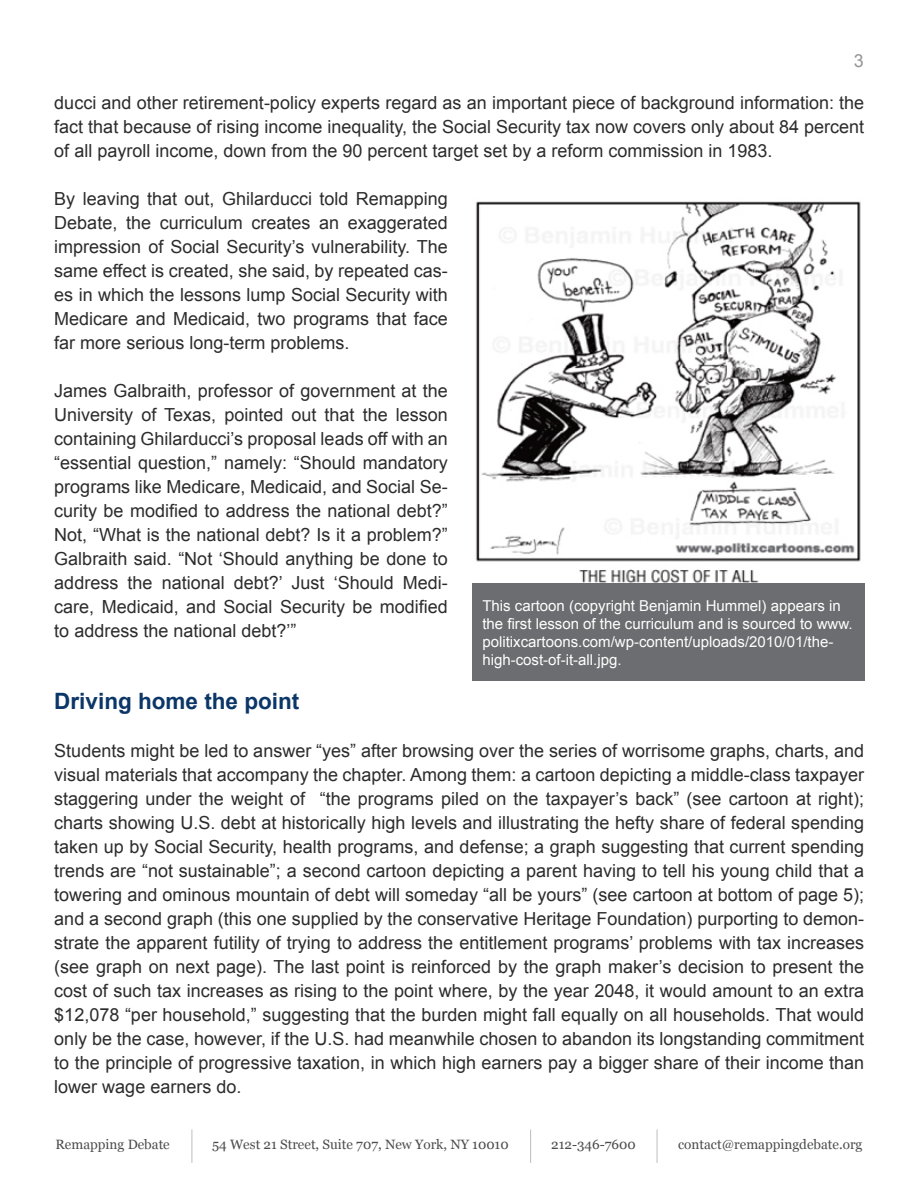
<style>
.page{position:relative;width:918px;height:1188px;background:#fff}
.page>*{position:absolute;margin:0;border:0;box-sizing:border-box;transform-origin:0 0}
.Body_Text{font:700 22.5px "Arial";color:#0b3668}
.Body_Text-2{font:18px/24px "Arial";color:#2b2c2b;text-align:justify}
.t1{font:18px "Arial";color:#939598}
.t2{font:15px/18px "Arial";color:#fff}
.t3{font:13.5px "Georgia";color:#4b4c4d}
</style>
<div class="page">
<hr style="left:192px;top:1130px;width:1px;height:33px;background:#bcbdc0">
<hr style="left:530px;top:1130px;width:1px;height:33px;background:#bcbdc0">
<hr style="left:657px;top:1130px;width:1px;height:33px;background:#bcbdc0">
<img style="left:472px;top:201px;width:392px;height:383px">
<div style="left:472px;top:584px;width:392px;height:97px;background:#6c6d70"></div>
<p class="t1" style="left:854px;top:49px;width:12px">3</p>
<p class="Body_Text-2" style="left:54px;top:90px;width:811px">ducci and other retirement-policy experts regard as an important piece of background information: the fact that because of rising income inequality, the Social Security tax now covers only about 84 percent of all payroll income, down from the 90 percent target set by a reform commission in 1983.</p>
<p class="Body_Text-2" style="left:54px;top:186px;width:395px">By leaving that out, Ghilarducci told Remapping Debate, the curriculum creates an exaggerated impression of Social Security’s vulnerability. The same effect is created, she said, by repeated cas&shy;es in which the lessons lump Social Security with Medicare and Medicaid, two programs that face far more serious long-term problems.</p>
<p class="Body_Text-2" style="left:54px;top:378px;width:395px">James Galbraith, professor of government at the University of Texas, pointed out that the lesson containing Ghilarducci’s proposal leads off with an “essential question,” namely: “Should mandatory programs like Medicare, Medicaid, and Social Se&shy;curity be modified to address the national debt?” Not, “What is the national debt? Is it a problem?” Galbraith said. “Not ‘Should anything be done to address the national debt?’ Just ‘Should Medi&shy;care, Medicaid, and Social Security be modified to address the national debt?’”</p>
<p class="t2" style="left:482px;top:597px;width:372px">This cartoon (copyright Benjamin Hummel) appears in the first lesson of the curriculum and is sourced to www. politixcartoons.com/wp-content/uploads/2010/01/the&shy;high-cost-of-it-all.jpg.</p>
<p class="Body_Text" style="left:54px;top:686px;width:247px">Driving home the point</p>
<p class="Body_Text-2" style="left:54px;top:738px;width:812px">Students might be led to answer “yes” after browsing over the series of worrisome graphs, charts, and visual materials that accompany the chapter. Among them: a cartoon depicting a middle-class taxpayer staggering under the weight of “the programs piled on the taxpayer’s back” (see cartoon at right); charts showing U.S. debt at historically high levels and illustrating the hefty share of federal spending taken up by Social Security, health programs, and defense; a graph suggesting that current spending trends are “not sustainable”; a second cartoon depicting a parent having to tell his young child that a towering and ominous mountain of debt will someday “all be yours” (see cartoon at bottom of page 5); and a second graph (this one supplied by the conservative Heritage Foundation) purporting to demon&shy;strate the apparent futility of trying to address the entitlement programs’ problems with tax increases (see graph on next page). The last point is reinforced by the graph maker’s decision to present the cost of such tax increases as rising to the point where, by the year 2048, it would amount to an extra $12,078 “per household,” suggesting that the burden might fall equally on all households. That would only be the case, however, if the U.S. had meanwhile chosen to abandon its longstanding commitment to the principle of progressive taxation, in which high earners pay a bigger share of their income than lower wage earners do.</p>
<p class="t3" style="left:56px;top:1136px;width:116px">Remapping Debate</p>
<p class="t3" style="left:212px;top:1136px;width:298px">54 West 21 Street, Suite 707, New York, NY 10010</p>
<p class="t3" style="left:551px;top:1136px;width:86px">212-346-7600</p>
<p class="t3" style="left:678px;top:1136px;width:186px">contact@remappingdebate.org</p>
</div>
